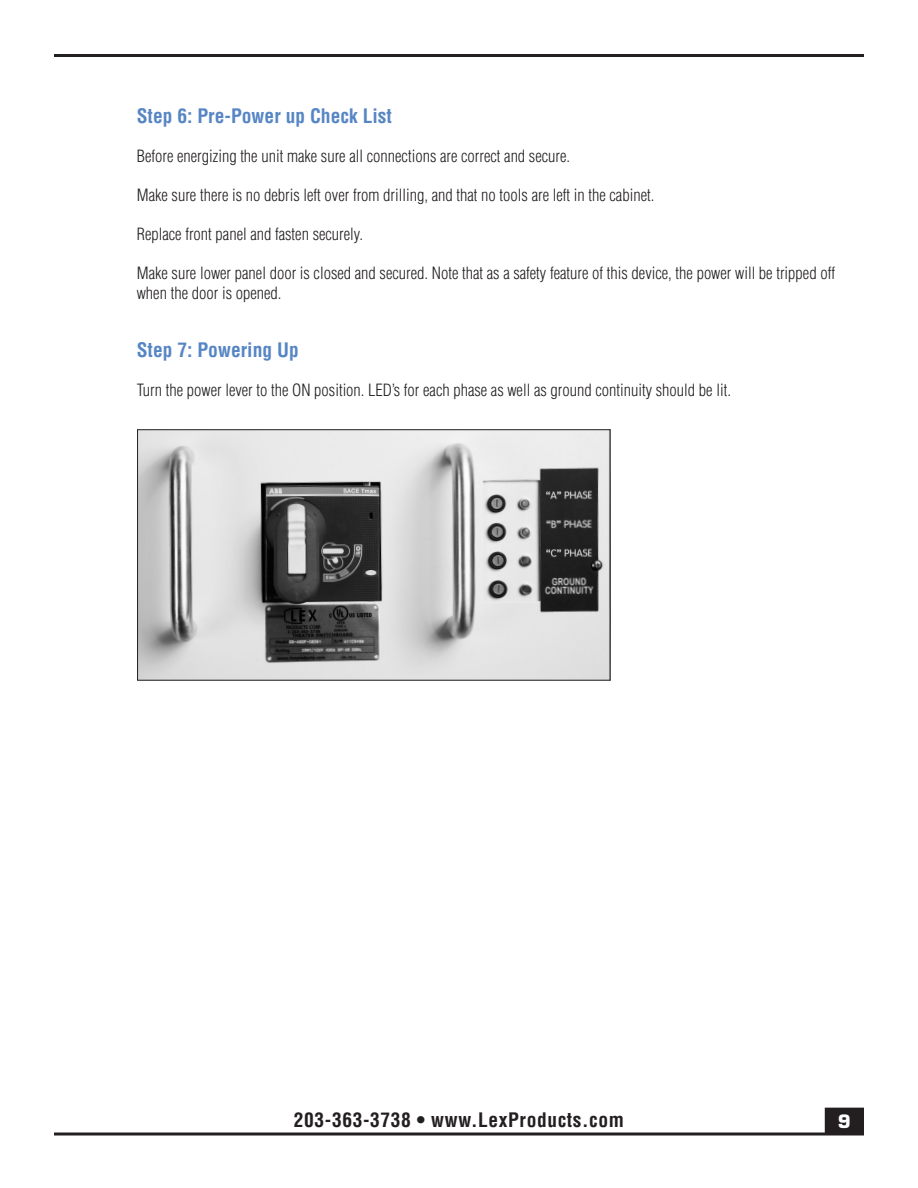
<style>
.page{position:relative;width:918px;height:1188px;background:#fff}
.page>*{position:absolute;margin:0;border:0;box-sizing:border-box;transform-origin:0 0}
.t1{font:700 condensed 19.5px "Helvetica LT Std";color:#5786c5}
.t2{font:700 condensed 19.5px "Helvetica LT Std";letter-spacing:.03em;color:#231f20}
.t3{font:700 18px "Eurostile LT Std";color:#fff}
.Paragraph_Style_1{font:300 condensed 16.5px/19.5px "Helvetica LT Std";color:#231f20}
</style>
<div class="page">
<svg style="left:54px;top:1132px;width:810px;height:4px;background:#5a5758"></svg>
<div style="left:826px;top:1108px;width:37px;height:26px;background:#231f20"></div>
<div style="left:825px;top:1108px;width:39px;height:27px;border:2px solid #231f20"></div>
<hr style="left:54px;top:54px;width:810px;height:3px;background:#231f20">
<img style="left:139px;top:431px;width:469px;height:248px">
<div style="left:137px;top:429px;width:473px;height:252px;border:1px solid #231f20"></div>
<p class="t1" style="left:137px;top:104px;width:257px">Step 6: Pre-Power up Check List</p>
<p class="Paragraph_Style_1" style="left:137px;top:147px;width:435px">Before energizing the unit make sure all connections are correct and secure.</p>
<p class="Paragraph_Style_1" style="left:137px;top:186px;width:519px">Make sure there is no debris left over from drilling, and that no tools are left in the cabinet.</p>
<p class="Paragraph_Style_1" style="left:137px;top:225px;width:228px">Replace front panel and fasten securely.</p>
<p class="Paragraph_Style_1" style="left:137px;top:264px;width:700px">Make sure lower panel door is closed and secured. Note that as a safety feature of this device, the power will be tripped off when the door is opened.</p>
<p class="t1" style="left:137px;top:338px;width:163px">Step 7: Powering Up</p>
<p class="Paragraph_Style_1" style="left:137px;top:381px;width:596px">Turn the power lever to the ON position. LED’s for each phase as well as ground continuity should be lit.</p>
<p class="t2" style="left:294px;top:1108px;width:332px">203-363-3738 • www.LexProducts.com</p>
<p class="t3" style="left:838px;top:1111px;width:14px">9</p>
</div>
